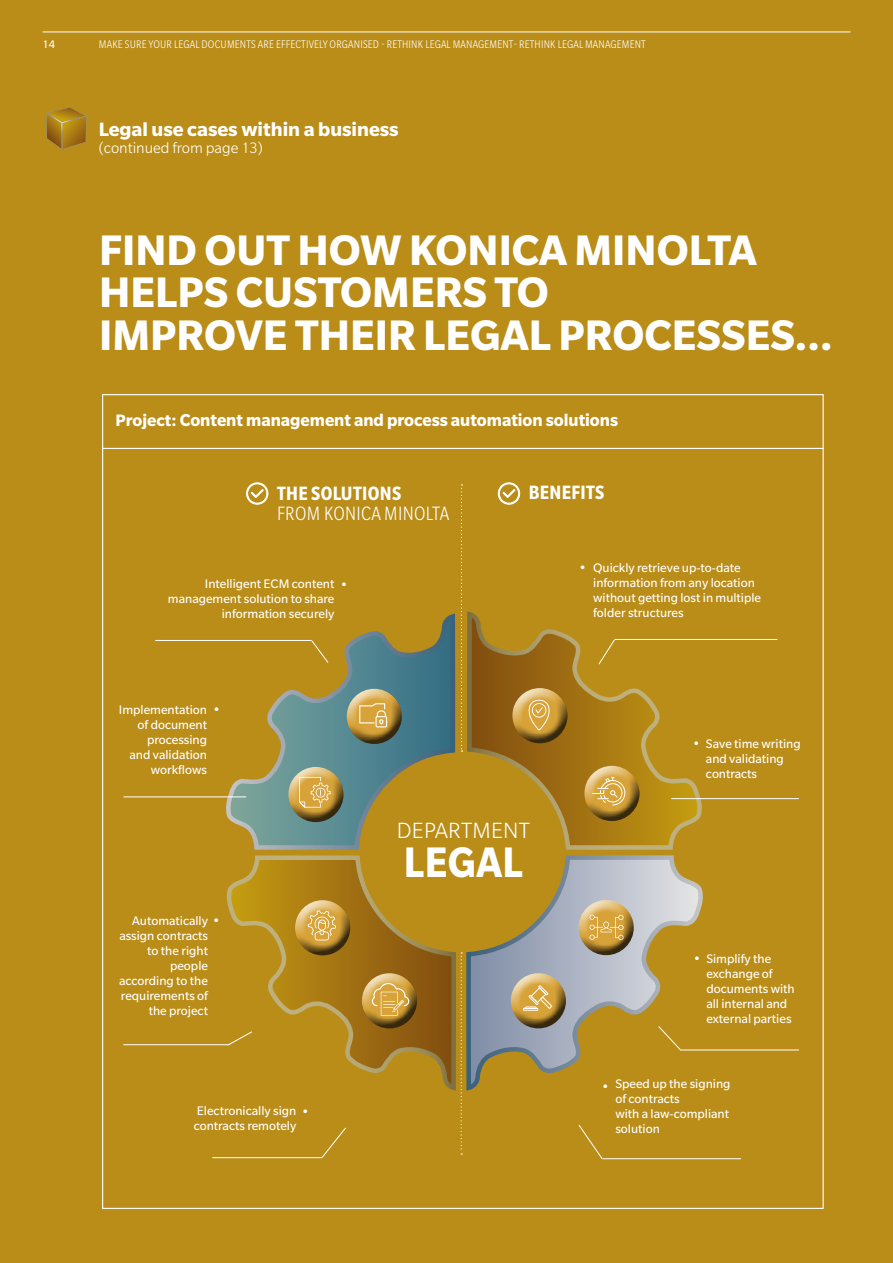
<style>
.page{position:relative;width:893px;height:1263px;background:#ba8d19}
.page>*{position:absolute;margin:0;border:0;box-sizing:border-box;transform-origin:0 0}
.t1{font:700 46.5px/42.6px "Slate Pro";color:#fff}
.t2{font:700 46.5px "Slate Pro";color:#fff;scale:.91 1}
.t3{font:300 24px "Slate Pro";letter-spacing:.01em;color:#fff}
.t4{font:700 21px "Slate Pro";color:#fff}
.t5{font:700 condensed 21px "Slate Pro";letter-spacing:.015em;color:#fff}
.t6{font:300 condensed 21px "Slate Pro";letter-spacing:.015em;color:#fff}
.t7{font:700 18.75px "Slate Pro";color:#fff;scale:.96 1}
.t8{font:300 16.5px "Slate Pro";color:#fff}
.t9{font:15px "Slate Std";color:#fff}
.t10{font:13.5px/15px "Slate Pro";color:#fff}
.t11{font:300 condensed 12px "Slate Pro";letter-spacing:.015em;color:#fff}
.t12{font:12px "Slate Pro";color:#fff}
.s1{font-family:"Slate Std";font-size:18px}
</style>
<div class="page">
<svg style="left:467px;top:611px;width:235px;height:239px"></svg>
<svg style="left:226px;top:855px;width:230px;height:236px"></svg>
<svg style="left:466px;top:855px;width:237px;height:236px"></svg>
<svg style="left:225px;top:613px;width:231px;height:237px"></svg>
<svg style="left:246px;top:482px;width:23px;height:23px"></svg>
<svg style="left:497px;top:482px;width:24px;height:23px"></svg>
<div style="left:336px;top:678px;width:70px;height:58px;background:#fff;opacity:.75"></div>
<div style="left:342px;top:696px;width:71px;height:48px;background:#000;opacity:.75"></div>
<div style="left:277px;top:756px;width:71px;height:58px;background:#fff;opacity:.75"></div>
<div style="left:283px;top:774px;width:72px;height:48px;background:#000;opacity:.75"></div>
<div style="left:284px;top:889px;width:70px;height:58px;background:#fff;opacity:.75"></div>
<div style="left:290px;top:908px;width:71px;height:48px;background:#000;opacity:.75"></div>
<div style="left:351px;top:962px;width:70px;height:58px;background:#fff;opacity:.75"></div>
<div style="left:357px;top:981px;width:71px;height:48px;background:#000;opacity:.75"></div>
<div style="left:501px;top:677px;width:71px;height:58px;background:#fff;opacity:.75"></div>
<div style="left:507px;top:695px;width:72px;height:48px;background:#000;opacity:.75"></div>
<div style="left:573px;top:755px;width:71px;height:58px;background:#fff;opacity:.75"></div>
<div style="left:579px;top:773px;width:72px;height:48px;background:#000;opacity:.75"></div>
<div style="left:568px;top:889px;width:70px;height:58px;background:#fff;opacity:.75"></div>
<div style="left:574px;top:907px;width:71px;height:48px;background:#000;opacity:.75"></div>
<div style="left:500px;top:962px;width:70px;height:58px;background:#fff;opacity:.75"></div>
<div style="left:506px;top:981px;width:71px;height:48px;background:#000;opacity:.75"></div>
<svg style="left:461px;top:484px;width:1px;height:268px"></svg>
<svg style="left:461px;top:952px;width:1px;height:202px"></svg>
<svg style="left:299px;top:777px;width:32px;height:31px"></svg>
<svg style="left:308px;top:910px;width:28px;height:30px"></svg>
<svg style="left:529px;top:700px;width:20px;height:30px"></svg>
<hr style="left:103px;top:448px;width:721px;height:1px;background:#fff">
<hr style="left:155px;top:640px;width:157px;height:1px;background:#fff">
<svg style="left:311px;top:640px;width:18px;height:24px"></svg>
<hr style="left:124px;top:796px;width:122px;height:1px;background:#fff">
<hr style="left:123px;top:1044px;width:106px;height:1px;background:#fff">
<svg style="left:227px;top:1031px;width:26px;height:15px"></svg>
<hr style="left:212px;top:1157px;width:110px;height:1px;background:#fff">
<svg style="left:321px;top:1127px;width:25px;height:31px"></svg>
<hr style="left:615px;top:639px;width:162px;height:1px;background:#fff">
<svg style="left:598px;top:639px;width:17px;height:26px"></svg>
<hr style="left:671px;top:798px;width:128px;height:1px;background:#fff">
<hr style="left:680px;top:1049px;width:119px;height:1px;background:#fff">
<svg style="left:658px;top:1025px;width:23px;height:26px"></svg>
<hr style="left:602px;top:1158px;width:139px;height:1px;background:#fff">
<svg style="left:578px;top:1124px;width:25px;height:36px"></svg>
<svg style="left:592px;top:777px;width:33px;height:28px"></svg>
<svg style="left:359px;top:703px;width:28px;height:24px"></svg>
<svg style="left:46px;top:107px;width:41px;height:43px"></svg>
<img style="left:57px;top:120px;width:5px;height:28px">
<svg style="left:372px;top:983px;width:37px;height:33px"></svg>
<svg style="left:589px;top:915px;width:34px;height:25px"></svg>
<hr style="left:523px;top:1008px;width:15px;height:3px;background:#fff">
<svg style="left:524px;top:985px;width:28px;height:25px"></svg>
<hr style="left:43px;top:32px;width:807px;height:1px;background:#fff">
<p class="t12" style="left:43px;top:38px;width:14px">14</p>
<p class="t11" style="left:99px;top:38px;width:548px">MAKE SURE YOUR LEGAL DOCUMENTS ARE EFFECTIVELY ORGANISED - RETHINK LEGAL MANAGEMENT- RETHINK LEGAL MANAGEMENT</p>
<h3 class="t4" style="left:99px;top:118px;width:301px">Legal use cases within a business</h3>
<p class="t8" style="left:99px;top:139px;width:165px">(continued from page 13)</p>
<h1 class="t1" style="left:99px;top:228px;width:735px">FIND OUT HOW KONICA MINOLTA<br>HELPS CUSTOMERS TO<br>IMPROVE THEIR LEGAL PROCESSES...</h1>
<h3 class="t7" style="left:116px;top:410px;width:525px"><span class="s1">Project:</span> Content management and process automation solutions</h3>
<h3 class="t5" style="left:277px;top:483px;width:126px">THE SOLUTIONS</h3>
<h3 class="t6" style="left:277px;top:503px;width:174px">FROM KONICA MINOLTA</h3>
<p class="t10" style="left:168px;top:576px;width:168px;text-align:right">Intelligent ECM content management solution to share information securely</p>
<p class="t9" style="left:340px;top:577px;width:9px">•</p>
<p class="t10" style="left:119px;top:702px;width:90px;text-align:right">Implementation of document processing<br>and validation workflows</p>
<h3 class="t5" style="left:529px;top:482px;width:77px">BENEFITS</h3>
<p class="t9" style="left:579px;top:560px;width:9px">•</p>
<p class="t10" style="left:593px;top:560px;width:169px">Quickly retrieve up-to-date information from any location without getting lost in multiple folder structures</p>
<p class="t9" style="left:692px;top:736px;width:9px">•</p>
<p class="t10" style="left:706px;top:736px;width:96px">Save time writing and validating contracts</p>
<p class="t10" style="left:119px;top:913px;width:90px;text-align:right">Automatically assign contracts to the right people according to the requirements of the project</p>
<p class="t10" style="left:194px;top:1103px;width:104px">Electronically sign contracts remotely</p>
<p class="t9" style="left:301px;top:1104px;width:9px">•</p>
<h2 class="t3" style="left:397px;top:818px;width:135px">DEPARTMENT</h2>
<h1 class="t2" style="left:404px;top:837px;width:132px">LEGAL</h1>
<p class="t10" style="left:706px;top:951px;width:90px">Simplify the exchange of documents with all internal and external parties</p>
<p class="t9" style="left:693px;top:950px;width:9px">•</p>
<p class="t9" style="left:601px;top:1078px;width:9px">•</p>
<p class="t10" style="left:615px;top:1076px;width:117px">Speed up the signing of contracts<br>with a law-compliant solution</p>
</div>
